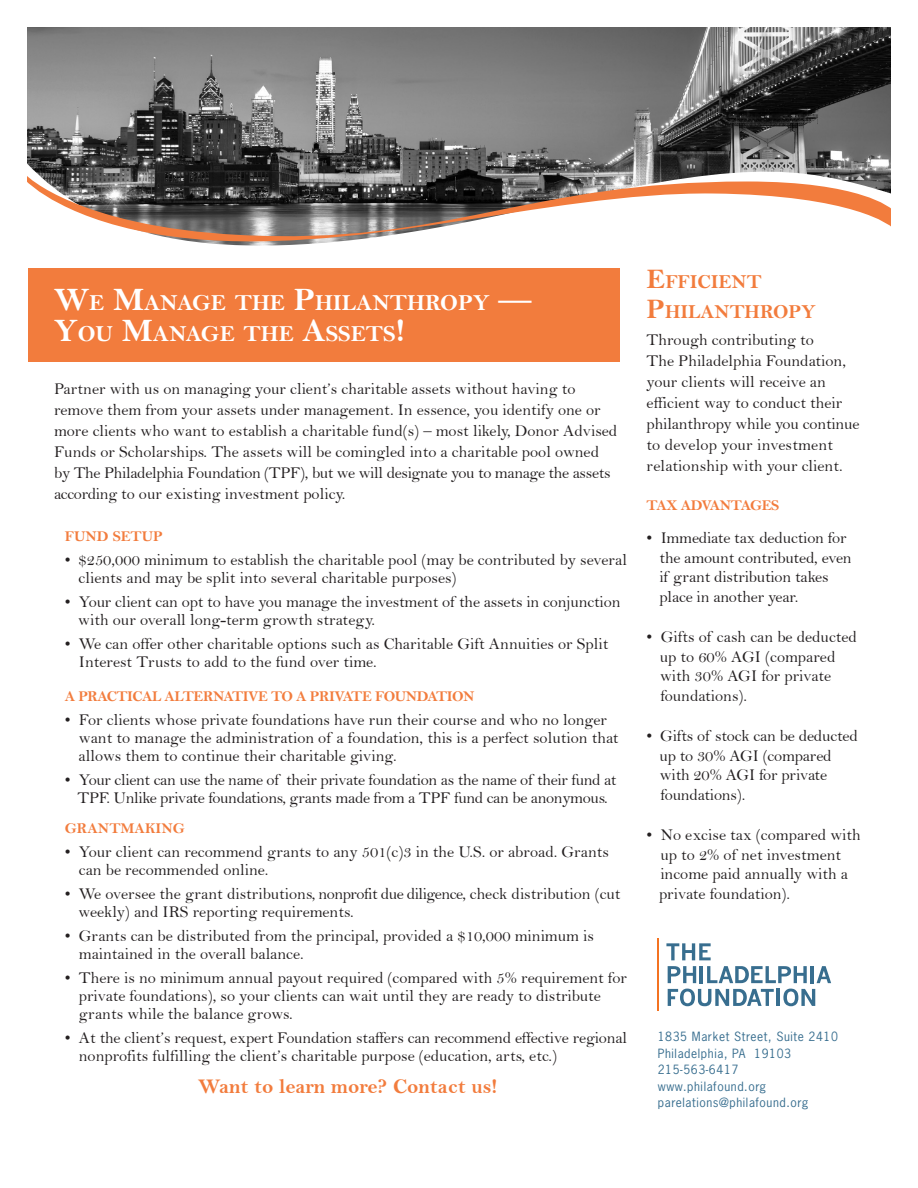
<style>
.page{position:relative;width:918px;height:1188px;background:#fff}
.page>*{position:absolute;margin:0;border:0;box-sizing:border-box;transform-origin:0 0}
.Main_Headline{font:23.1px "Bell MT Bold";color:#fff}
.subhead{font:21px "Bell MT Bold";color:#f27c3d}
.sideline_headline{font:19.95px/30px "Bell MT Bold";color:#f27c3d}
.t1{font:16.5px/19.8px "Bell";color:#231f20}
.t2{font:16.5px/18px "Bell";letter-spacing:-.02em;color:#231f20;text-align:center}
.subhead-2{font:15px "Bell MT Bold";letter-spacing:-.03em;color:#f27c3d}
.subhead-3{font:15px "Bell MT Bold";color:#f27c3d}
.address{font:12px "News Gothic Std";letter-spacing:.05em;color:#386e8f}
.s1{font-size:33px}
.s2{font-size:28.5px}
</style>
<div class="page">
<div style="left:28px;top:268px;width:592px;height:93px;background:#f27c3d"></div>
<img style="left:27px;top:27px;width:864px;height:149px">
<svg style="left:666px;top:943px;width:45px;height:17px"></svg>
<svg style="left:668px;top:966px;width:28px;height:17px"></svg>
<hr style="left:700px;top:966px;width:3px;height:17px;background:#386e8f">
<svg style="left:707px;top:966px;width:100px;height:17px"></svg>
<hr style="left:811px;top:966px;width:3px;height:17px;background:#386e8f">
<svg style="left:817px;top:966px;width:14px;height:17px"></svg>
<svg style="left:668px;top:989px;width:106px;height:17px"></svg>
<hr style="left:777px;top:989px;width:3px;height:17px;background:#386e8f">
<svg style="left:783px;top:989px;width:32px;height:17px"></svg>
<hr style="left:658px;top:939px;width:1px;height:72px;background:#f47321">
<svg style="left:27px;top:176px;width:864px;height:70px"></svg>
<p class="Main_Headline" style="left:54px;top:289px;width:479px"><span class="s1">W</span>E <span class="s1">M</span>ANAGE THE <span class="s1">P</span>HILANTHROPY <span class="s1">—</span></p>
<p class="Main_Headline" style="left:54px;top:320px;width:352px"><span class="s1">Y</span>OU <span class="s1">M</span>ANAGE THE <span class="s1">A</span>SSETS<span class="s1">!</span></p>
<p class="t1" style="left:54px;top:378px;width:565px;line-height:21px">Partner with us on managing your client’s charitable assets without having to remove them from your assets under management. In essence, you identify one or more clients who want to establish a charitable fund(s) – most likely, Donor Advised Funds or Scholarships. The assets will be comingled into a charitable pool owned by The Philadelphia Foundation (TPF), but we will designate you to manage the assets according to our existing investment policy.</p>
<p class="subhead-3" style="left:65px;top:527px;width:100px">FUND SETUP</p>
<p class="t1" style="left:79px;top:550px;width:550px;line-height:18px;text-indent:-14px">• $250,000 minimum to establish the charitable pool (may be contributed by several clients and may be split into several charitable purposes)</p>
<p class="t1" style="left:78px;top:592px;width:544px;line-height:18px;text-indent:-14px">• Your client can opt to have you manage the investment of the assets in conjunction with our overall long-term growth strategy.</p>
<p class="t1" style="left:79px;top:634px;width:531px;line-height:18px;text-indent:-14px">• We can offer other charitable options such as Charitable Gift Annuities or Split<br>Interest Trusts to add to the fund over time.</p>
<p class="subhead-2" style="left:65px;top:687px;width:411px">A PRACTICAL ALTERNATIVE TO A PRIVATE FOUNDATION</p>
<p class="t1" style="left:79px;top:711px;width:541px;line-height:18px;text-indent:-14px">• For clients whose private foundations have run their course and who no longer want to manage the administration of a foundation, this is a perfect solution that allows them to continue their charitable giving.</p>
<p class="t2" style="left:65px;top:771px;width:553px">• Your client can use the name of their private foundation as the name of their fund at<br>TPF. Unlike private foundations, grants made from a TPF fund can be anonymous.</p>
<p class="subhead-3" style="left:65px;top:819px;width:122px">GRANTMAKING</p>
<p class="t1" style="left:79px;top:843px;width:532px;line-height:18px;text-indent:-14px">• Your client can recommend grants to any 501(c)3 in the U.S. or abroad. Grants can be recommended online.</p>
<p class="t1" style="left:78px;top:885px;width:544px;line-height:18px;text-indent:-14px">• We oversee the grant distributions, nonprofit due diligence, check distribution (cut weekly) and IRS reporting requirements.</p>
<p class="t1" style="left:79px;top:927px;width:517px;line-height:18px;text-indent:-14px">• Grants can be distributed from the principal, provided a $10,000 minimum is maintained in the overall balance.</p>
<p class="t1" style="left:79px;top:969px;width:550px;line-height:18px;text-indent:-14px">• There is no minimum annual payout required (compared with 5% requirement for private foundations), so your clients can wait until they are ready to distribute grants while the balance grows.</p>
<p class="t1" style="left:79px;top:1029px;width:550px;line-height:18px;text-indent:-14px">• At the client’s request, expert Foundation staffers can recommend effective regional nonprofits fulfilling the client’s charitable purpose (education, arts, etc.)</p>
<p class="subhead" style="left:198px;top:1073px;width:301px">Want to learn more? Contact us!</p>
<p class="sideline_headline" style="left:647px;top:266px;width:171px"><span class="s2">E</span>FFICIENT<br><span class="s2">P</span>HILANTHROPY</p>
<p class="t1" style="left:647px;top:329px;width:169px">Through contributing to</p>
<p class="t1" style="left:647px;top:350px;width:214px;line-height:21px">The Philadelphia Foundation, your clients will receive an efficient way to conduct their philanthropy while you continue to develop your investment relationship with your client.</p>
<p class="subhead-2" style="left:647px;top:496px;width:134px">TAX ADVANTAGES</p>
<p class="t1" style="left:660px;top:528px;width:194px;text-indent:-13px">• Immediate tax deduction for the amount contributed, even if grant distribution takes place in another year.</p>
<p class="t1" style="left:660px;top:627px;width:199px;text-indent:-13px">• Gifts of cash can be deducted up to 60% AGI (compared with 30% AGI for private foundations).</p>
<p class="t1" style="left:660px;top:726px;width:200px;text-indent:-13px">• Gifts of stock can be deducted up to 30% AGI (compared with 20% AGI for private foundations).</p>
<p class="t1" style="left:659px;top:825px;width:203px;text-indent:-12px">• No excise tax (compared with up to 2% of net investment income paid annually with a private foundation).</p>
<p class="address" style="left:658px;top:1029px;width:182px">1835 Market Street, Suite 2410</p>
<p class="address" style="left:658px;top:1046px;width:135px">Philadelphia, PA 19103</p>
<p class="address" style="left:658px;top:1062px;width:82px">215-563-6417</p>
<p class="address" style="left:658px;top:1079px;width:110px">www.philafound.org</p>
<p class="address" style="left:658px;top:1095px;width:152px">parelations@philafound.org</p>
</div>
